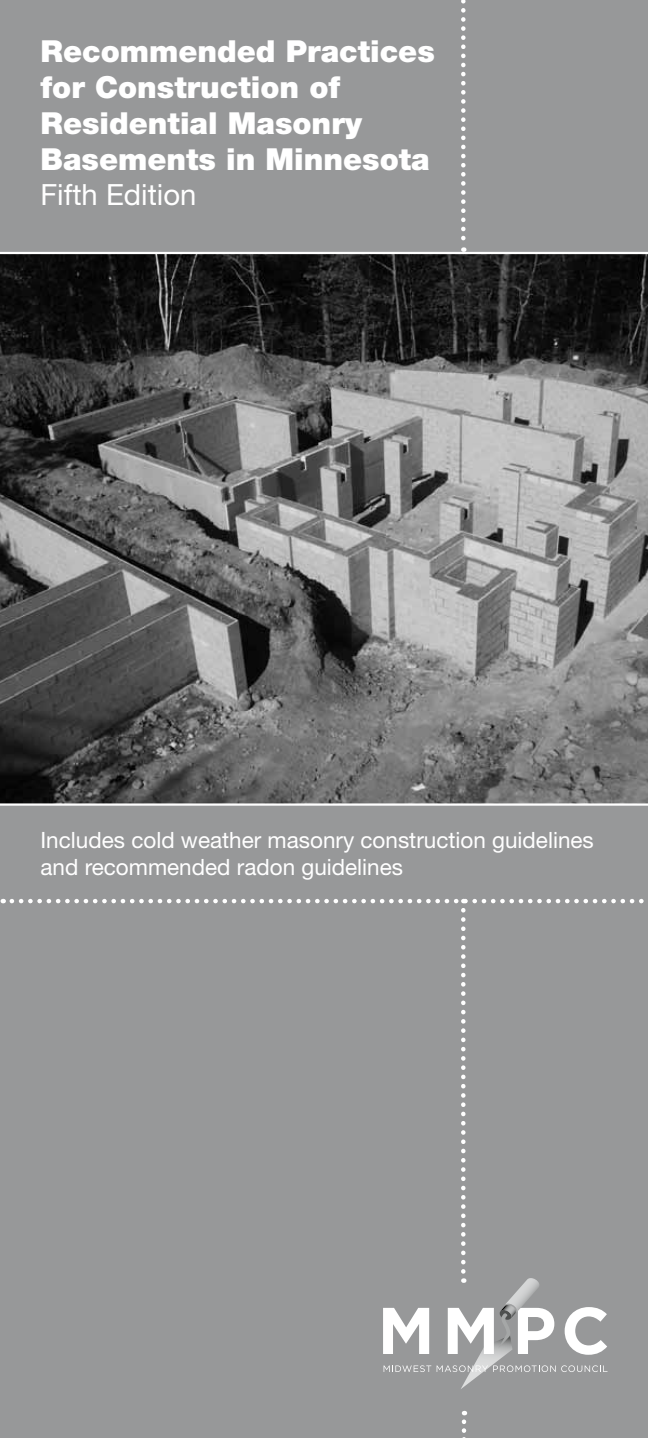
<style>
.page{position:relative;width:648px;height:1438px;background:#979899}
.page>*{position:absolute;margin:0;border:0;box-sizing:border-box;transform-origin:0 0}
.t1{font:900 30.38px/36px "Helvetica Neue LT Std";color:#fff}
.t2{font:29.25px "Helvetica Neue LT Std";color:#fff}
.t3{font:22.5px/27px "Helvetica Neue LT Std";color:#fff}
</style>
<div class="page">
<svg style="left:461px;top:0;width:5px;height:252px"></svg>
<svg style="left:462px;top:1421px;width:4px;height:17px"></svg>
<svg style="left:12px;top:899px;width:632px;height:4px"></svg>
<img style="left:0;top:254px;width:648px;height:549px">
<hr style="left:0;top:252px;width:648px;height:2px;background:#fff">
<hr style="left:0;top:803px;width:648px;height:3px;background:#fff">
<svg style="left:383px;top:1308px;width:46px;height:46px"></svg>
<svg style="left:384px;top:1365px;width:47px;height:7px"></svg>
<svg style="left:437px;top:910px;width:171px;height:479px"></svg>
<h1 class="t1" style="left:40px;top:33px;width:396px">Recommended Practices for Construction of<br>Residential Masonry<br>Basements in Minnesota</h1>
<h2 class="t2" style="left:40px;top:177px;width:158px">Fifth Edition</h2>
<p class="t3" style="left:40px;top:827px;width:555px">Includes cold weather masonry construction guidelines and recommended radon guidelines</p>
</div>
